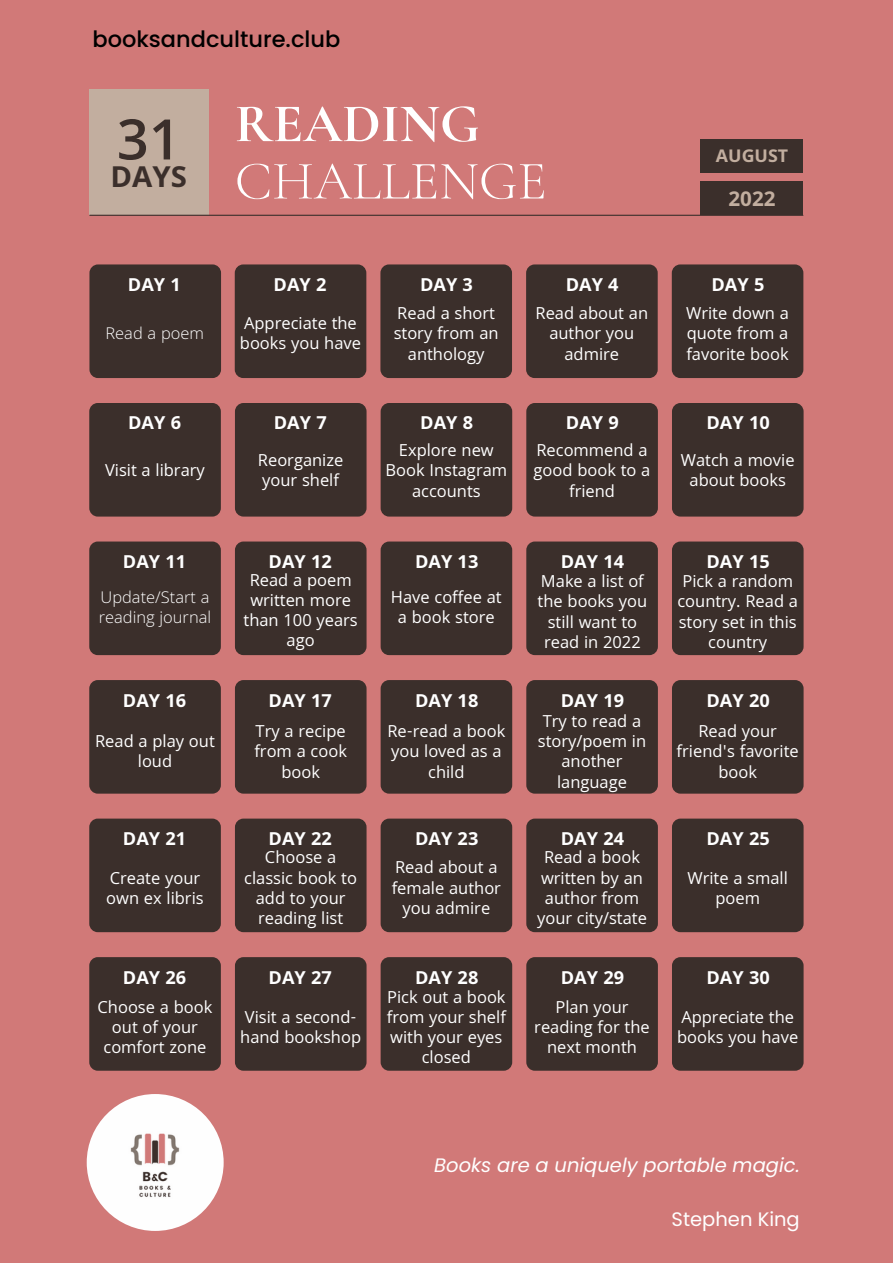
<style>
.page{position:relative;width:893px;height:1264px;background:#fff}
.page>*{position:absolute;margin:0;border:0;box-sizing:border-box;transform-origin:0 0}
.t1{font:300 54.75px/57.3px "Cormorant Garamond";color:#fff}
.t2{font:500 22.5px "Poppins";color:#000}
.t3{font:700 22.05px "Khula";color:#c2ae9f}
.t4{font:700 19.5px "Khula";color:#fff}
.t5{font:italic 19.5px "Poppins";color:#fff}
.t6{font:19.5px "Poppins";color:#fff}
.t7{font:700 19.05px "Khula";color:#c2ae9f}
.t8{font:17.7px/20.2px "Khula";color:#fff;text-align:center}
.t9{font:300 17.7px/20.2px "Khula";color:#fff}
.s1{font-family:"Khula";font-weight:600;font-size:60px;color:#3b2f2b}
.s2{font-weight:700}
</style>
<div class="page">
<div style="left:0;top:0;width:892px;height:1262px;background:#d17978"></div>
<div style="left:89px;top:89px;width:119px;height:126px;background:#c2ae9f"></div>
<hr style="left:90px;top:215px;width:712px;height:1px;background:#3b2f2b">
<div style="left:700px;top:181px;width:103px;height:34px;background:#3b2f2b"></div>
<div style="left:89px;top:403px;width:132px;height:113px;background:#3b2f2b;border-radius:9px"></div>
<div style="left:235px;top:403px;width:131px;height:113px;background:#3b2f2b;border-radius:9px"></div>
<div style="left:380px;top:403px;width:132px;height:113px;background:#3b2f2b;border-radius:9px"></div>
<div style="left:526px;top:403px;width:131px;height:113px;background:#3b2f2b;border-radius:9px"></div>
<div style="left:672px;top:403px;width:131px;height:113px;background:#3b2f2b;border-radius:9px"></div>
<div style="left:89px;top:541px;width:132px;height:114px;background:#3b2f2b;border-radius:9px"></div>
<div style="left:235px;top:541px;width:131px;height:114px;background:#3b2f2b;border-radius:9px"></div>
<div style="left:380px;top:541px;width:132px;height:114px;background:#3b2f2b;border-radius:9px"></div>
<div style="left:526px;top:541px;width:131px;height:114px;background:#3b2f2b;border-radius:9px"></div>
<div style="left:672px;top:541px;width:131px;height:114px;background:#3b2f2b;border-radius:9px"></div>
<div style="left:89px;top:680px;width:132px;height:113px;background:#3b2f2b;border-radius:9px"></div>
<div style="left:235px;top:680px;width:131px;height:113px;background:#3b2f2b;border-radius:9px"></div>
<div style="left:380px;top:680px;width:132px;height:113px;background:#3b2f2b;border-radius:9px"></div>
<div style="left:526px;top:680px;width:131px;height:113px;background:#3b2f2b;border-radius:9px"></div>
<div style="left:672px;top:680px;width:131px;height:113px;background:#3b2f2b;border-radius:9px"></div>
<div style="left:89px;top:818px;width:132px;height:114px;background:#3b2f2b;border-radius:9px"></div>
<div style="left:235px;top:818px;width:131px;height:114px;background:#3b2f2b;border-radius:9px"></div>
<div style="left:380px;top:818px;width:132px;height:114px;background:#3b2f2b;border-radius:9px"></div>
<div style="left:526px;top:818px;width:131px;height:114px;background:#3b2f2b;border-radius:9px"></div>
<div style="left:672px;top:818px;width:131px;height:114px;background:#3b2f2b;border-radius:9px"></div>
<div style="left:89px;top:957px;width:132px;height:113px;background:#3b2f2b;border-radius:9px"></div>
<div style="left:235px;top:957px;width:131px;height:113px;background:#3b2f2b;border-radius:9px"></div>
<div style="left:380px;top:957px;width:132px;height:113px;background:#3b2f2b;border-radius:9px"></div>
<div style="left:526px;top:957px;width:131px;height:113px;background:#3b2f2b;border-radius:9px"></div>
<div style="left:672px;top:957px;width:131px;height:113px;background:#3b2f2b;border-radius:9px"></div>
<div style="left:89px;top:264px;width:132px;height:114px;background:#3b2f2b;border-radius:9px"></div>
<div style="left:235px;top:264px;width:131px;height:114px;background:#3b2f2b;border-radius:9px"></div>
<div style="left:380px;top:264px;width:132px;height:114px;background:#3b2f2b;border-radius:9px"></div>
<div style="left:526px;top:264px;width:131px;height:114px;background:#3b2f2b;border-radius:9px"></div>
<div style="left:671px;top:264px;width:132px;height:114px;background:#3b2f2b;border-radius:9px"></div>
<div style="left:700px;top:139px;width:103px;height:34px;background:#3b2f2b"></div>
<img style="left:87px;top:1093px;width:137px;height:137px;border-radius:50%">
<p class="t2" style="left:92px;top:23px;width:249px">booksandculture.club</p>
<h1 class="t1" style="left:110px;top:95px;width:437px"><span class="s1">31</span> <span class="s2">READING<br></span><sup>DAYS</sup> CHALLENGE</h1>
<p class="t7" style="left:716px;top:144px;width:74px">AUGUST</p>
<p class="t3" style="left:728px;top:185px;width:48px">2022</p>
<p class="t4" style="left:128px;top:272px;width:54px">DAY 1</p>
<p class="t4" style="left:273px;top:272px;width:54px">DAY 2</p>
<p class="t4" style="left:420px;top:272px;width:54px">DAY 3</p>
<p class="t4" style="left:565px;top:272px;width:54px">DAY 4</p>
<p class="t4" style="left:711px;top:272px;width:54px">DAY 5</p>
<p class="t9" style="left:105px;top:323px;width:100px">Read a poem</p>
<p class="t8" style="left:240px;top:313px;width:123px;text-align:left">Appreciate the books you have</p>
<p class="t8" style="left:393px;top:303px;width:106px">Read a short story from an anthology</p>
<p class="t8" style="left:535px;top:303px;width:114px">Read about an author you admire</p>
<p class="t8" style="left:686px;top:303px;width:104px;text-align:justify">Write down a quote from a favorite book</p>
<p class="t4" style="left:128px;top:411px;width:54px">DAY 6</p>
<p class="t4" style="left:274px;top:411px;width:54px">DAY 7</p>
<p class="t4" style="left:420px;top:411px;width:54px">DAY 8</p>
<p class="t4" style="left:566px;top:411px;width:54px">DAY 9</p>
<p class="t4" style="left:706px;top:411px;width:65px">DAY 10</p>
<p class="t8" style="left:105px;top:460px;width:101px">Visit a library</p>
<p class="t8" style="left:258px;top:450px;width:87px;text-align:left">Reorganize your shelf</p>
<p class="t8" style="left:385px;top:440px;width:123px">Explore new<br>Book Instagram accounts</p>
<p class="t8" style="left:533px;top:440px;width:118px">Recommend a good book to a friend</p>
<p class="t8" style="left:680px;top:450px;width:115px">Watch a movie about books</p>
<p class="t4" style="left:123px;top:549px;width:65px">DAY 11</p>
<p class="t4" style="left:268px;top:549px;width:65px">DAY 12</p>
<p class="t4" style="left:415px;top:549px;width:65px">DAY 13</p>
<p class="t4" style="left:560px;top:549px;width:65px">DAY 14</p>
<p class="t4" style="left:706px;top:549px;width:65px">DAY 15</p>
<p class="t9" style="left:99px;top:586px;width:114px">Update/Start a reading journal</p>
<p class="t8" style="left:243px;top:569px;width:116px">Read a poem written more than 100 years ago</p>
<p class="t8" style="left:537px;top:571px;width:111px">Make a list of the books you still want to read in 2022</p>
<p class="t8" style="left:677px;top:571px;width:122px">Pick a random country. Read a story set in this country</p>
<p class="t8" style="left:391px;top:586px;width:112px">Have coffee at a book store</p>
<p class="t4" style="left:123px;top:688px;width:65px">DAY 16</p>
<p class="t4" style="left:268px;top:688px;width:65px">DAY 17</p>
<p class="t4" style="left:415px;top:688px;width:65px">DAY 18</p>
<p class="t4" style="left:560px;top:688px;width:65px">DAY 19</p>
<p class="t4" style="left:706px;top:688px;width:65px">DAY 20</p>
<p class="t8" style="left:95px;top:731px;width:121px">Read a play out loud</p>
<p class="t8" style="left:254px;top:720px;width:94px">Try a recipe from a cook book</p>
<p class="t8" style="left:387px;top:720px;width:119px">Re-read a book you loved as a child</p>
<p class="t8" style="left:538px;top:710px;width:110px">Try to read a story/poem in another language</p>
<p class="t8" style="left:676px;top:720px;width:124px">Read your friend's favorite book</p>
<p class="t4" style="left:123px;top:827px;width:65px">DAY 21</p>
<p class="t4" style="left:268px;top:827px;width:65px">DAY 22</p>
<p class="t4" style="left:415px;top:827px;width:65px">DAY 23</p>
<p class="t4" style="left:560px;top:827px;width:65px">DAY 24</p>
<p class="t4" style="left:706px;top:827px;width:65px">DAY 25</p>
<p class="t8" style="left:106px;top:867px;width:99px;text-align:left">Create your own ex libris</p>
<p class="t8" style="left:244px;top:847px;width:114px">Choose a classic book to add to your reading list</p>
<p class="t8" style="left:391px;top:857px;width:111px">Read about a female author you admire</p>
<p class="t8" style="left:537px;top:847px;width:111px">Read a book written by an author from your city/state</p>
<p class="t8" style="left:687px;top:867px;width:102px">Write a small poem</p>
<p class="t4" style="left:123px;top:965px;width:65px">DAY 26</p>
<p class="t4" style="left:268px;top:965px;width:65px">DAY 27</p>
<p class="t4" style="left:415px;top:965px;width:65px">DAY 28</p>
<p class="t4" style="left:560px;top:965px;width:65px">DAY 29</p>
<p class="t4" style="left:706px;top:965px;width:65px">DAY 30</p>
<p class="t8" style="left:98px;top:996px;width:116px">Choose a book out of your comfort zone</p>
<p class="t8" style="left:240px;top:1006px;width:122px;text-align:left">Visit a second&shy;hand bookshop</p>
<p class="t8" style="left:387px;top:986px;width:121px">Pick out a book from your shelf with your eyes closed</p>
<p class="t8" style="left:534px;top:996px;width:117px">Plan your reading for the next month</p>
<p class="t8" style="left:677px;top:1006px;width:123px;text-align:left">Appreciate the books you have</p>
<p class="t5" style="left:434px;top:1151px;width:367px">Books are a uniquely portable magic.</p>
<p class="t6" style="left:671px;top:1205px;width:130px">Stephen King</p>
</div>
